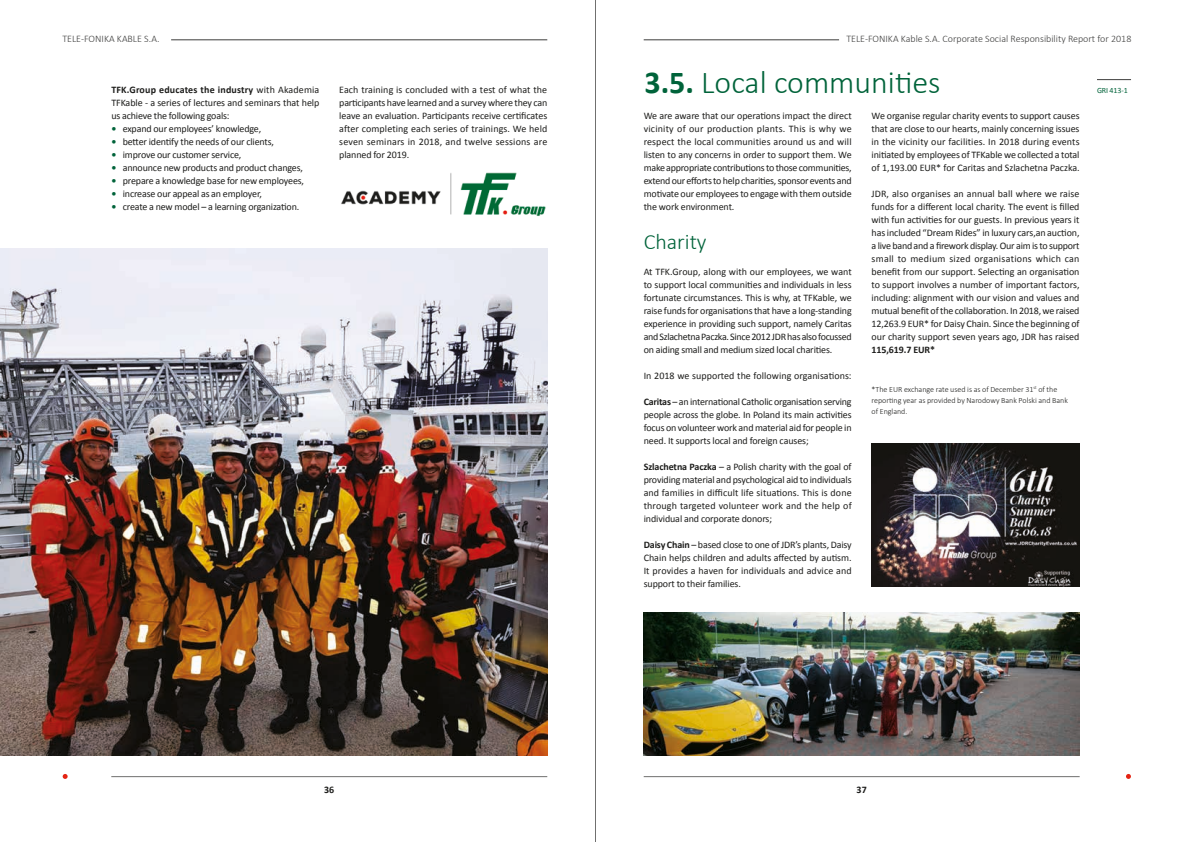
<style>
.page{position:relative;width:1191px;height:842px;background:#fff}
.page>*{position:absolute;margin:0;border:0;box-sizing:border-box;transform-origin:0 0}
.t1{font:300 32px "Calibri";color:#00633a}
.t2{font:300 22px "Calibri";color:#00633a}
.t3{font:10px/13px "Calibri";letter-spacing:-.015em;color:#1d1d1b;text-align:justify}
.t4{font:300 10px "Calibri";color:#3d3d3c}
.t5{font:10px "Calibri";letter-spacing:.005em;color:#1d1d1b}
.t6{font:10px "Calibri";letter-spacing:.01em;color:#1d1d1b}
.t7{font:700 10px "Calibri";letter-spacing:-.01em;color:#1d1d1b}
.t8{font:300 8px/11px "Calibri";color:#1d1d1b}
.t9{font:8px "Calibri";letter-spacing:-.015em;color:#00633a}
.s1{font-weight:700}
.s2{font-weight:700;color:#00633a}
</style>
<div class="page">
<svg style="left:63px;top:774px;width:5px;height:5px"></svg>
<svg style="left:1126px;top:774px;width:5px;height:5px"></svg>
<hr style="left:111px;top:776px;width:436px;height:1px;background:#70706f">
<hr style="left:171px;top:40px;width:376px;height:1px;background:#3d3d3c">
<hr style="left:643px;top:40px;width:196px;height:1px;background:#3d3d3c">
<hr style="left:643px;top:776px;width:436px;height:1px;background:#70706f">
<img style="left:0;top:249px;width:547px;height:507px">
<img style="left:643px;top:613px;width:436px;height:143px">
<img style="left:871px;top:444px;width:208px;height:143px">
<img style="left:341px;top:172px;width:205px;height:44px">
<hr style="left:1097px;top:79px;width:34px;height:1px;background:#3d3d3c">
<hr style="left:595px;top:0;width:1px;height:842px;background:#70706f">
<p class="t4" style="left:62px;top:32px;width:99px">TELE-FONIKA KABLE S.A.</p>
<p class="t4" style="left:846px;top:32px;width:286px">TELE-FONIKA Kable S.A. Corporate Social Responsibility Report for 2018</p>
<p class="t3" style="left:111px;top:83px;width:209px"><span class="s1">TFK.Group educates the industry</span> with Akademia TFKable - a series of lectures and seminars that help us achieve the following goals:</p>
<p class="t3" style="left:111px;top:122px;width:151px"><span class="s2">•</span> expand our employees’ knowledge,</p>
<p class="t3" style="left:111px;top:135px;width:164px"><span class="s2">•</span> better identify the needs of our clients,</p>
<p class="t3" style="left:111px;top:148px;width:131px"><span class="s2">•</span> improve our customer service,</p>
<p class="t3" style="left:111px;top:161px;width:193px"><span class="s2">•</span> announce new products and product changes,</p>
<p class="t3" style="left:111px;top:174px;width:194px"><span class="s2">•</span> prepare a knowledge base for new employees,</p>
<p class="t3" style="left:111px;top:187px;width:152px"><span class="s2">•</span> increase our appeal as an employer,</p>
<p class="t3" style="left:111px;top:200px;width:189px"><span class="s2">•</span> create a new model – a learning organization.</p>
<h1 class="t1" style="left:644px;top:62px;width:298px"><span class="s1">3.5.</span> Local communities</h1>
<p class="t3" style="left:643px;top:109px;width:209px">We are aware that our operations impact the direct vicinity of our production plants. This is why we respect the local communities around us and will listen to any concerns in order to support them. We make appropriate contributions to those communities, extend our efforts to help charities, sponsor events and motivate our employees to engage with them outside the work environment.</p>
<h2 class="t2" style="left:643px;top:228px;width:64px">Charity</h2>
<p class="t3" style="left:643px;top:265px;width:209px">At TFK.Group, along with our employees, we want to support local communities and individuals in less fortunate circumstances. This is why, at TFKable, we raise funds for organisations that have a long-standing experience in providing such support, namely Caritas and Szlachetna Paczka. Since 2012 JDR has also focussed on aiding small and medium sized local charities.</p>
<p class="t5" style="left:643px;top:369px;width:209px">In 2018 we supported the following organisations:</p>
<p class="t3" style="left:643px;top:395px;width:209px"><span class="s1">Caritas</span> – an international Catholic organisation serving people across the globe. In Poland its main activities focus on volunteer work and material aid for people in need. It supports local and foreign causes;</p>
<p class="t3" style="left:643px;top:460px;width:209px"><span class="s1">Szlachetna Paczka</span> – a Polish charity with the goal of providing material and psychological aid to individuals and families in difficult life situations. This is done through targeted volunteer work and the help of individual and corporate donors;</p>
<p class="t3" style="left:643px;top:538px;width:209px"><span class="s1">Daisy Chain</span> – based close to one of JDR’s plants, Daisy Chain helps children and adults affected by autism.<br>It provides a haven for individuals and advice and support to their families.</p>
<p class="t6" style="left:339px;top:83px;width:209px">Each training is concluded with a test of what the</p>
<p class="t9" style="left:1097px;top:85px;width:32px">GRI 413-1</p>
<p class="t3" style="left:339px;top:96px;width:209px">participants have learned and a survey where they can leave an evaluation. Participants receive certificates after completing each series of trainings. We held seven seminars in 2018, and twelve sessions are planned for 2019.</p>
<p class="t3" style="left:871px;top:109px;width:209px">We organise regular charity events to support causes that are close to our hearts, mainly concerning issues in the vicinity our facilities. In 2018 during events initiated by employees of TFKable we collected a total of 1,193.00 EUR* for Caritas and Szlachetna Paczka.</p>
<p class="t3" style="left:871px;top:187px;width:209px">JDR, also organises an annual ball where we raise funds for a different local charity. The event is filled with fun activities for our guests. In previous years it has included “Dream Rides” in luxury cars,an auction, a live band and a firework display. Our aim is to support small to medium sized organisations which can benefit from our support. Selecting an organisation to support involves a number of important factors, including: alignment with our vision and values and mutual benefit of the collaboration. In 2018, we raised 12,263.9 EUR* for Daisy Chain. Since the beginning of our charity support seven years ago, JDR has raised</p>
<p class="t7" style="left:871px;top:342px;width:65px">115,619.7 EUR*</p>
<p class="t8" style="left:871px;top:384px;width:198px">*The EUR exchange rate used is as of December 31<sup>st</sup> of the reporting year as provided by Narodowy Bank Polski and Bank of England.</p>
<p class="t7" style="left:324px;top:782px;width:12px">36</p>
<p class="t7" style="left:856px;top:782px;width:12px">37</p>
</div>
